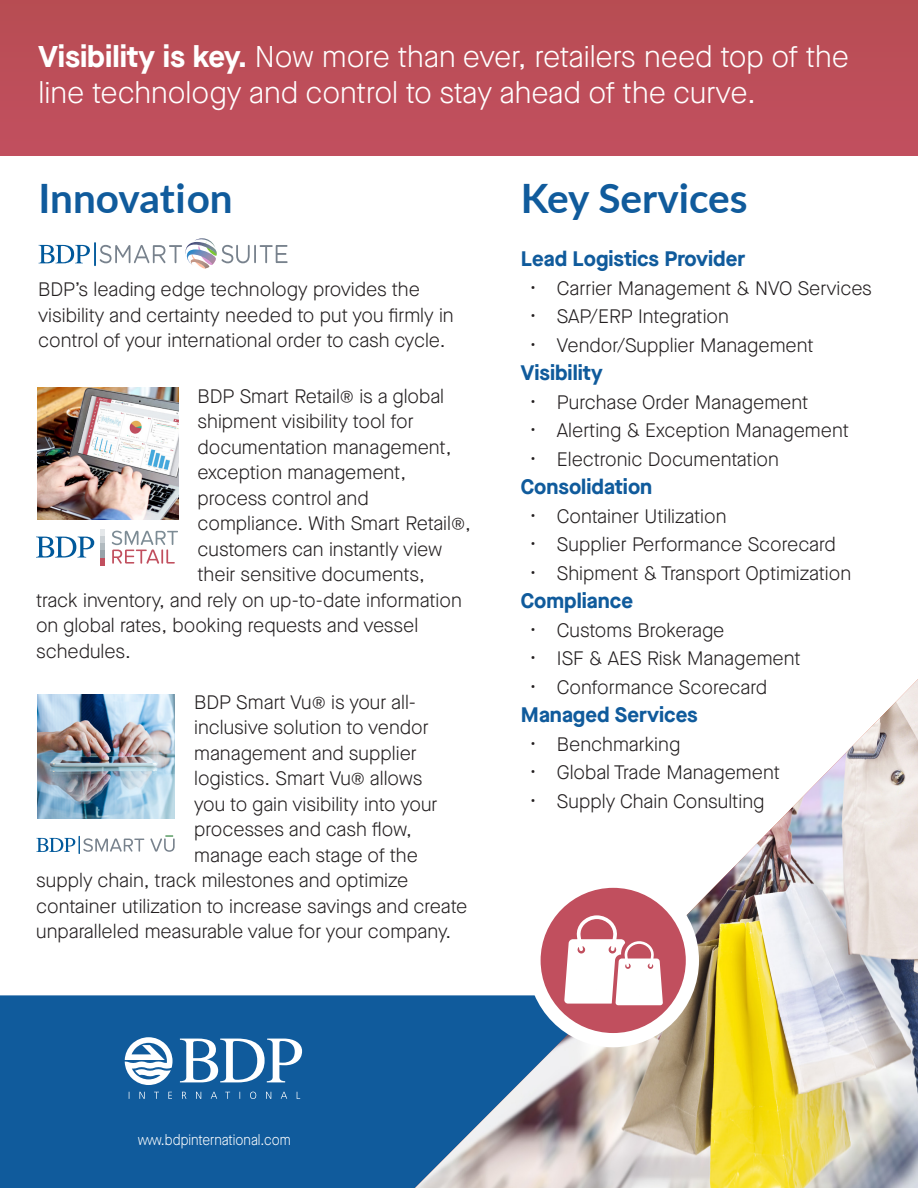
<style>
.page{position:relative;width:918px;height:1188px;background:#fff}
.page>*{position:absolute;margin:0;border:0;box-sizing:border-box;transform-origin:0 0}
.t1{font:700 40.5px "Lato";color:#105b9c}
.t2{font:300 30px/36px "Maison Neue";color:#fff}
.t3{font:700 21px "Maison Neue";color:#105b9c}
.t4{font:300 19.5px/25.5px "Maison Neue";color:#231f20}
.t5{font:300 15px "Maison Neue";color:#fff;scale:.9 1}
.s1{font-weight:700}
</style>
<div class="page">
<svg style="left:36px;top:836px;width:108px;height:18px"></svg>
<svg style="left:150px;top:835px;width:25px;height:17px"></svg>
<img style="left:37px;top:694px;width:138px;height:125px">
<svg style="left:112px;top:531px;width:66px;height:33px"></svg>
<svg style="left:36px;top:537px;width:58px;height:21px"></svg>
<svg style="left:101px;top:529px;width:4px;height:36px"></svg>
<img style="left:37px;top:388px;width:141px;height:131px">
<div style="left:0;top:995px;width:415px;height:193px;background:#105b9c"></div>
<img style="left:415px;top:679px;width:503px;height:509px">
<div style="left:527px;top:874px;width:172px;height:173px;background:#fff;border-radius:50%"></div>
<div style="left:541px;top:888px;width:145px;height:145px;background:#c14f5e;border-radius:50%"></div>
<svg style="left:564px;top:915px;width:99px;height:90px"></svg>
<div style="left:0;top:0;width:918px;height:156px;background:#bd4e59"></div>
<svg style="left:125px;top:1037px;width:48px;height:48px"></svg>
<svg style="left:180px;top:1039px;width:122px;height:43px"></svg>
<svg style="left:129px;top:1092px;width:171px;height:7px"></svg>
<svg style="left:39px;top:245px;width:51px;height:18px"></svg>
<hr style="left:94px;top:242px;width:2px;height:24px;background:#00599b">
<svg style="left:100px;top:238px;width:188px;height:31px"></svg>
<p class="t2" style="left:39px;top:38px;width:812px"><span class="s1">Visibility is key.</span> Now more than ever, retailers need top of the line technology and control to stay ahead of the curve.</p>
<p class="t1" style="left:39px;top:168px;width:196px">Innovation</p>
<p class="t4" style="left:38px;top:277px;width:417px">BDP’s leading edge technology provides the visibility and certainty needed to put you firmly in control of your international order to cash cycle.</p>
<p class="t4" style="left:198px;top:383px;width:248px">BDP Smart Retail® is a global</p>
<p class="t4" style="left:198px;top:409px;width:218px">shipment visibility tool for</p>
<p class="t4" style="left:198px;top:434px;width:256px">documentation management,</p>
<p class="t4" style="left:198px;top:460px;width:210px">exception management,</p>
<p class="t4" style="left:198px;top:485px;width:173px">process control and</p>
<p class="t4" style="left:198px;top:511px;width:275px">compliance. With Smart Retail®,</p>
<p class="t4" style="left:198px;top:536px;width:246px">customers can instantly view</p>
<p class="t4" style="left:198px;top:562px;width:229px">their sensitive documents,</p>
<p class="t4" style="left:36px;top:587px;width:427px">track inventory, and rely on up-to-date information</p>
<p class="t4" style="left:36px;top:613px;width:384px">on global rates, booking requests and vessel</p>
<p class="t4" style="left:36px;top:638px;width:96px">schedules.</p>
<p class="t4" style="left:194px;top:689px;width:236px">BDP Smart Vu® is your all&shy;inclusive solution to vendor management and supplier logistics. Smart Vu® allows</p>
<p class="t4" style="left:194px;top:791px;width:245px">you to gain visibility into your</p>
<p class="t4" style="left:194px;top:817px;width:219px">processes and cash flow,</p>
<p class="t4" style="left:194px;top:842px;width:225px">manage each stage of the</p>
<p class="t4" style="left:36px;top:868px;width:374px">supply chain, track milestones and optimize</p>
<p class="t4" style="left:36px;top:893px;width:433px">container utilization to increase savings and create</p>
<p class="t4" style="left:36px;top:919px;width:417px">unparalleled measurable value for your company.</p>
<p class="t1" style="left:521px;top:168px;width:228px">Key Services</p>
<p class="t3" style="left:521px;top:244px;width:226px">Lead Logistics Provider</p>
<p class="t4" style="left:530px;top:275px;width:344px">• Carrier Management &amp; NVO Services</p>
<p class="t4" style="left:530px;top:304px;width:201px">• SAP/ERP Integration</p>
<p class="t4" style="left:530px;top:332px;width:285px">• Vendor/Supplier Management</p>
<p class="t3" style="left:521px;top:358px;width:83px">Visibility</p>
<p class="t4" style="left:530px;top:389px;width:280px">• Purchase Order Management</p>
<p class="t4" style="left:530px;top:418px;width:320px">• Alerting &amp; Exception Management</p>
<p class="t4" style="left:530px;top:446px;width:251px">• Electronic Documentation</p>
<p class="t3" style="left:521px;top:472px;width:133px">Consolidation</p>
<p class="t4" style="left:530px;top:503px;width:198px">• Container Utilization</p>
<p class="t4" style="left:530px;top:532px;width:307px">• Supplier Performance Scorecard</p>
<p class="t4" style="left:530px;top:560px;width:323px">• Shipment &amp; Transport Optimization</p>
<p class="t3" style="left:521px;top:586px;width:114px">Compliance</p>
<p class="t4" style="left:530px;top:617px;width:196px">• Customs Brokerage</p>
<p class="t4" style="left:530px;top:646px;width:272px">• ISF &amp; AES Risk Management</p>
<p class="t4" style="left:530px;top:674px;width:239px">• Conformance Scorecard</p>
<p class="t3" style="left:521px;top:700px;width:178px">Managed Services</p>
<p class="t4" style="left:530px;top:731px;width:152px">• Benchmarking</p>
<p class="t4" style="left:530px;top:760px;width:251px">• Global Trade Management</p>
<p class="t4" style="left:530px;top:788px;width:236px">• Supply Chain Consulting</p>
<p class="t5" style="left:138px;top:1130px;width:172px">www.bdpinternational.com</p>
</div>
